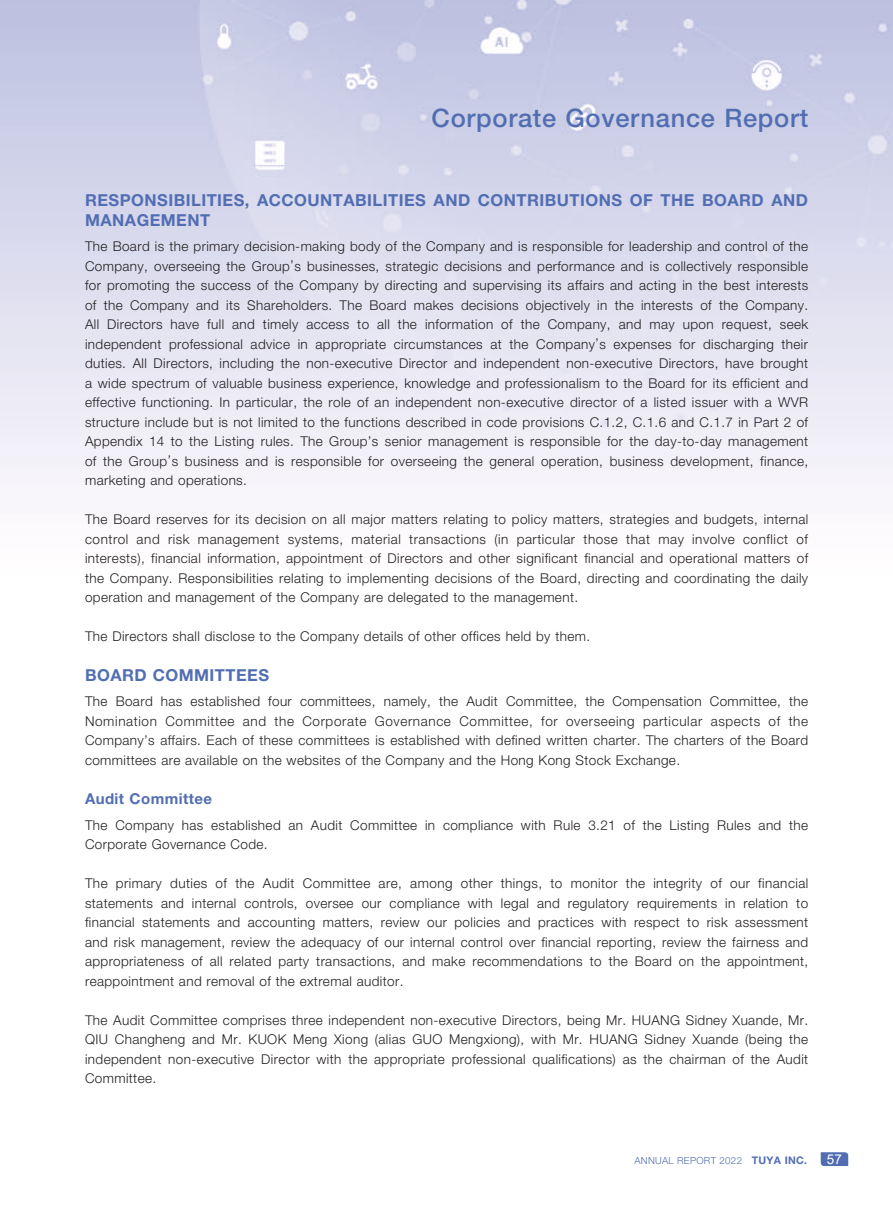
<style>
.page{position:relative;width:893px;height:1212px;background:#fff}
.page>*{position:absolute;margin:0;border:0;box-sizing:border-box;transform-origin:0 0}
.t1{font:500 25.5px "Helvetica Neue LT Std";letter-spacing:.03em;color:#526eb2}
.t2{font:700 16.5px/19.5px "Helvetica Neue LT Std";letter-spacing:.03em;color:#526eb2}
.t3{font:700 15px "Helvetica Neue LT Std";letter-spacing:.03em;color:#526eb2}
.t4{font:300 13.5px/19.5px "Helvetica Neue LT Std";letter-spacing:.03em;color:#231f20;text-align:justify}
.t5{font:13.5px "Arial";color:#fff}
.t6{font:300 9.75px "Helvetica Neue LT Std";letter-spacing:.03em;color:#526eb2}
.s1{font-weight:700;font-size:10.5px}
</style>
<div class="page">
<svg style="left:821px;top:1152px;width:27px;height:14px"></svg>
<h1 class="t1" style="left:432px;top:103px;width:378px">Corporate Governance Report</h1>
<p class="t2" style="left:85px;top:190px;width:724px">RESPONSIBILITIES, ACCOUNTABILITIES AND CONTRIBUTIONS OF THE BOARD AND<br>MANAGEMENT</p>
<p class="t4" style="left:85px;top:237px;width:725px">The Board is the primary decision-making body of the Company and is responsible for leadership and control of the Company, overseeing the Group’s businesses, strategic decisions and performance and is collectively responsible for promoting the success of the Company by directing and supervising its affairs and acting in the best interests of the Company and its Shareholders. The Board makes decisions objectively in the interests of the Company.<br>All Directors have full and timely access to all the information of the Company, and may upon request, seek independent professional advice in appropriate circumstances at the Company’s expenses for discharging their duties. All Directors, including the non-executive Director and independent non-executive Directors, have brought a wide spectrum of valuable business experience, knowledge and professionalism to the Board for its efficient and effective functioning. In particular, the role of an independent non-executive director of a listed issuer with a WVR structure include but is not limited to the functions described in code provisions C.1.2, C.1.6 and C.1.7 in Part 2 of Appendix 14 to the Listing rules. The Group’s senior management is responsible for the day-to-day management of the Group’s business and is responsible for overseeing the general operation, business development, finance, marketing and operations.</p>
<p class="t4" style="left:85px;top:510px;width:725px">The Board reserves for its decision on all major matters relating to policy matters, strategies and budgets, internal control and risk management systems, material transactions (in particular those that may involve conflict of interests), financial information, appointment of Directors and other significant financial and operational matters of the Company. Responsibilities relating to implementing decisions of the Board, directing and coordinating the daily operation and management of the Company are delegated to the management.</p>
<p class="t4" style="left:85px;top:627px;width:507px">The Directors shall disclose to the Company details of other offices held by them.</p>
<p class="t2" style="left:85px;top:664px;width:185px">BOARD COMMITTEES</p>
<p class="t4" style="left:85px;top:691px;width:725px">The Board has established four committees, namely, the Audit Committee, the Compensation Committee, the Nomination Committee and the Corporate Governance Committee, for overseeing particular aspects of the Company’s affairs. Each of these committees is established with defined written charter. The charters of the Board committees are available on the websites of the Company and the Hong Kong Stock Exchange.</p>
<p class="t3" style="left:85px;top:789px;width:129px">Audit Committee</p>
<p class="t4" style="left:85px;top:815px;width:725px">The Company has established an Audit Committee in compliance with Rule 3.21 of the Listing Rules and the<br>Corporate Governance Code.</p>
<p class="t4" style="left:85px;top:873px;width:725px">The primary duties of the Audit Committee are, among other things, to monitor the integrity of our financial statements and internal controls, oversee our compliance with legal and regulatory requirements in relation to financial statements and accounting matters, review our policies and practices with respect to risk assessment and risk management, review the adequacy of our internal control over financial reporting, review the fairness and appropriateness of all related party transactions, and make recommendations to the Board on the appointment, reappointment and removal of the extremal auditor.</p>
<p class="t4" style="left:85px;top:1010px;width:725px">The Audit Committee comprises three independent non-executive Directors, being Mr. HUANG Sidney Xuande, Mr.<br>QIU Changheng and Mr. KUOK Meng Xiong (alias GUO Mengxiong), with Mr. HUANG Sidney Xuande (being the independent non-executive Director with the appropriate professional qualifications) as the chairman of the Audit Committee.</p>
<p class="t6" style="left:634px;top:1154px;width:174px">ANNUAL REPORT 2022 <span class="s1">TUYA INC.</span></p>
<p class="t5" style="left:827px;top:1150px;width:17px">57</p>
</div>
